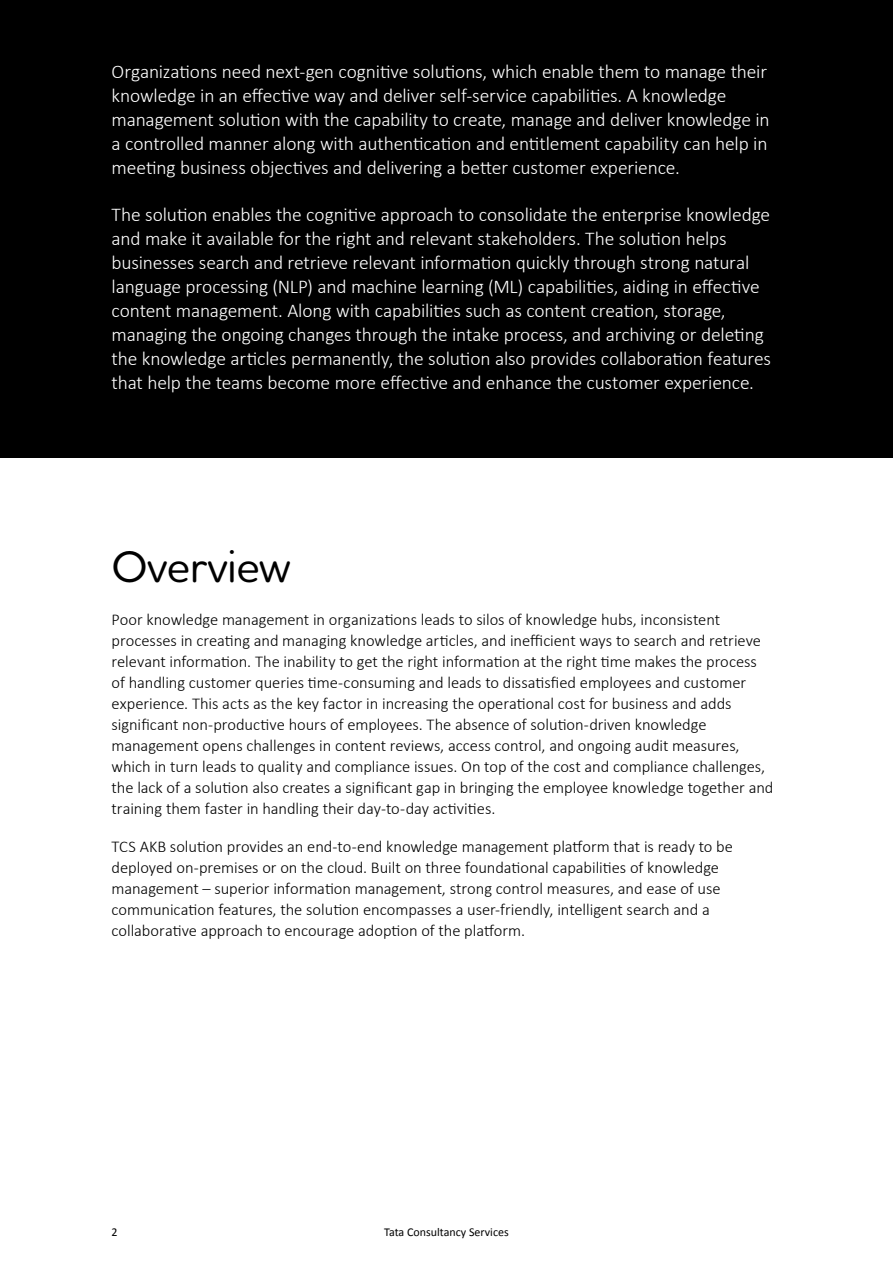
<style>
.page{position:relative;width:893px;height:1263px;background:#fff}
.page>*{position:absolute;margin:0;border:0;box-sizing:border-box;transform-origin:0 0}
.t1{font:500 45px "Houschka Rounded";letter-spacing:-.01em;color:#000}
.t2{font:300 19.5px/24px "Calibri";letter-spacing:-.01em;color:#fff}
.t3{font:300 16.5px/21px "Calibri";letter-spacing:-.005em;color:#000}
.t4{font:12px "Calibri";color:#000}
</style>
<div class="page">
<div style="left:0;top:0;width:893px;height:457px;background:#000"></div>
<p class="t2" style="left:112px;top:60px;width:660px">Organizations need next-gen cognitive solutions, which enable them to manage their knowledge in an effective way and deliver self-service capabilities. A knowledge management solution with the capability to create, manage and deliver knowledge in a controlled manner along with authentication and entitlement capability can help in meeting business objectives and delivering a better customer experience.</p>
<p class="t2" style="left:112px;top:202px;width:661px">The solution enables the cognitive approach to consolidate the enterprise knowledge and make it available for the right and relevant stakeholders. The solution helps businesses search and retrieve relevant information quickly through strong natural language processing (NLP) and machine learning (ML) capabilities, aiding in effective content management. Along with capabilities such as content creation, storage, managing the ongoing changes through the intake process, and archiving or deleting the knowledge articles permanently, the solution also provides collaboration features that help the teams become more effective and enhance the customer experience.</p>
<h1 class="t1" style="left:112px;top:537px;width:180px">Overview</h1>
<p class="t3" style="left:112px;top:609px;width:663px">Poor knowledge management in organizations leads to silos of knowledge hubs, inconsistent processes in creating and managing knowledge articles, and inefficient ways to search and retrieve relevant information. The inability to get the right information at the right time makes the process of handling customer queries time-consuming and leads to dissatisfied employees and customer experience. This acts as the key factor in increasing the operational cost for business and adds significant non-productive hours of employees. The absence of solution-driven knowledge management opens challenges in content reviews, access control, and ongoing audit measures, which in turn leads to quality and compliance issues. On top of the cost and compliance challenges, the lack of a solution also creates a significant gap in bringing the employee knowledge together and training them faster in handling their day-to-day activities.</p>
<p class="t3" style="left:112px;top:835px;width:623px">TCS AKB solution provides an end-to-end knowledge management platform that is ready to be deployed on-premises or on the cloud. Built on three foundational capabilities of knowledge management – superior information management, strong control measures, and ease of use communication features, the solution encompasses a user-friendly, intelligent search and a collaborative approach to encourage adoption of the platform.</p>
<p class="t4" style="left:112px;top:1223px;width:8px">2</p>
<p class="t4" style="left:384px;top:1223px;width:126px">Tata Consultancy Services</p>
</div>
